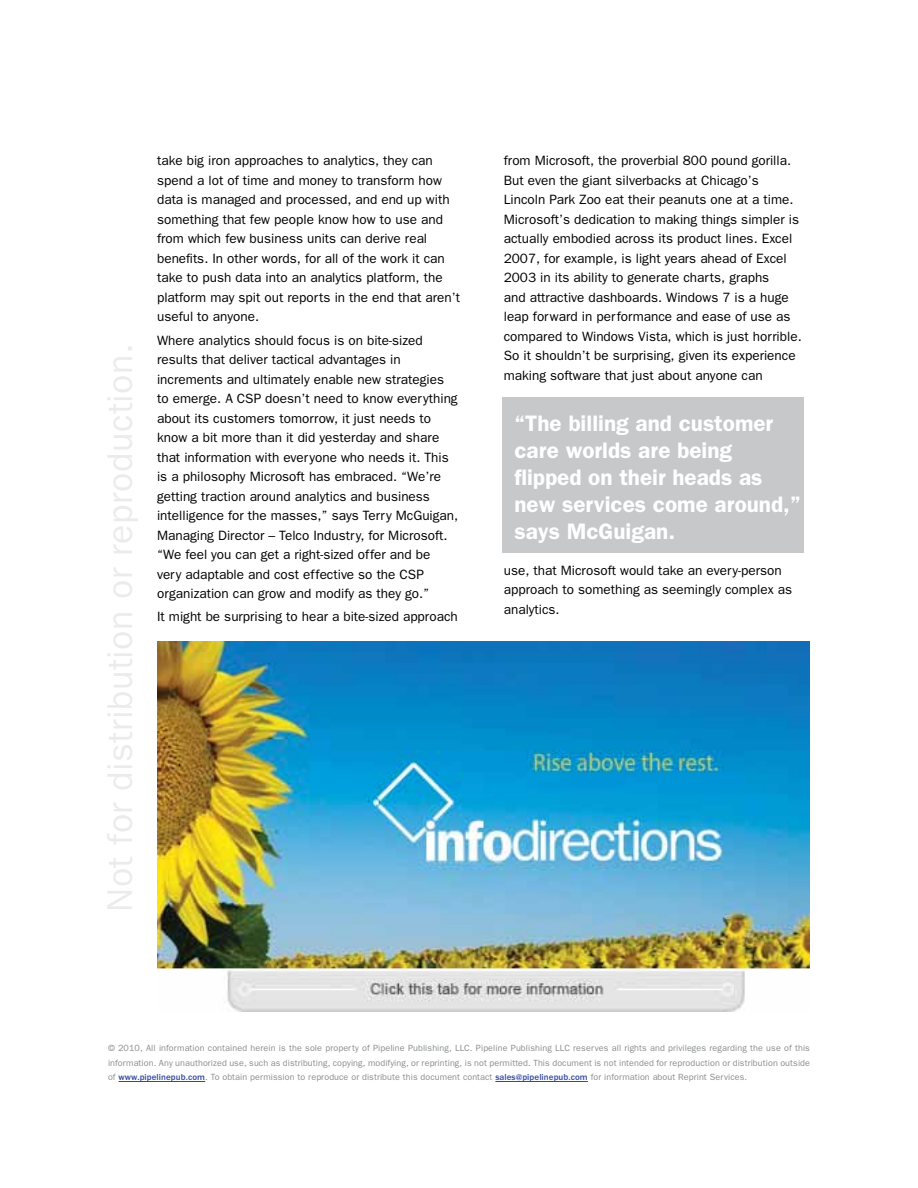
<style>
.page{position:relative;width:918px;height:1188px;background:#fff}
.page>*{position:absolute;margin:0;border:0;box-sizing:border-box;transform-origin:0 0}
.t1{font:600 22.5px/27px "Franklin Gothic";color:#fff}
.t2{font:13.5px/19.5px "Franklin Gothic";color:#000}
.t3{font:9px/14.4px "Franklin Gothic";letter-spacing:.01em;color:#8a8c8e;text-align:justify}
.s1{font-family:"Franklin Gothic EF";font-weight:500;color:#32499e}
</style>
<div class="page">
<hr style="left:119px;top:1081px;width:86px;height:1px;background:#32499e">
<hr style="left:495px;top:1081px;width:93px;height:1px;background:#32499e">
<div style="left:502px;top:398px;width:302px;height:156px;background:#c7c8ca"></div>
<img style="left:158px;top:642px;width:652px;height:370px">
<p class="t2" style="left:157px;top:151px;width:305px">take big iron approaches to analytics, they can spend a lot of time and money to transform how data is managed and processed, and end up with something that few people know how to use and from which few business units can derive real benefits. In other words, for all of the work it can take to push data into an analytics platform, the platform may spit out reports in the end that aren’t useful to anyone.</p>
<p class="t2" style="left:157px;top:330px;width:303px">Where analytics should focus is on bite-sized results that deliver tactical advantages in increments and ultimately enable new strategies to emerge. A CSP doesn’t need to know everything about its customers tomorrow, it just needs to know a bit more than it did yesterday and share that information with everyone who needs it. This is a philosophy Microsoft has embraced. “We’re getting traction around analytics and business intelligence for the masses,” says Terry McGuigan, Managing Director – Telco Industry, for Microsoft. “We feel you can get a right-sized offer and be very adaptable and cost effective so the CSP organization can grow and modify as they go.”</p>
<p class="t2" style="left:157px;top:607px;width:302px">It might be surprising to hear a bite-sized approach</p>
<p class="t2" style="left:504px;top:151px;width:299px">from Microsoft, the proverbial 800 pound gorilla.<br>But even the giant silverbacks at Chicago’s Lincoln Park Zoo eat their peanuts one at a time.<br>Microsoft’s dedication to making things simpler is actually embodied across its product lines. Excel 2007, for example, is light years ahead of Excel 2003 in its ability to generate charts, graphs<br>and attractive dashboards. Windows 7 is a huge leap forward in performance and ease of use as compared to Windows Vista, which is just horrible.<br>So it shouldn’t be surprising, given its experience making software that just about anyone can</p>
<h1 class="t1" style="left:514px;top:409px;width:288px">“The billing and customer care worlds are being flipped on their heads as new services come around,” says McGuigan.</h1>
<p class="t2" style="left:504px;top:560px;width:290px">use, that Microsoft would take an every-person approach to something as seemingly complex as analytics.</p>
<p class="t3" style="left:108px;top:1041px;width:704px">© 2010, All information contained herein is the sole property of Pipeline Publishing, LLC. Pipeline Publishing LLC reserves all rights and privileges regarding the use of this information. Any unauthorized use, such as distributing, copying, modifying, or reprinting, is not permitted. This document is not intended for reproduction or distribution outside of <span class="s1">www.pipelinepub.com</span>. To obtain permission to reproduce or distribute this document contact <span class="s1">sales@pipelinepub.com</span> for information about Reprint Services.</p>
</div>
